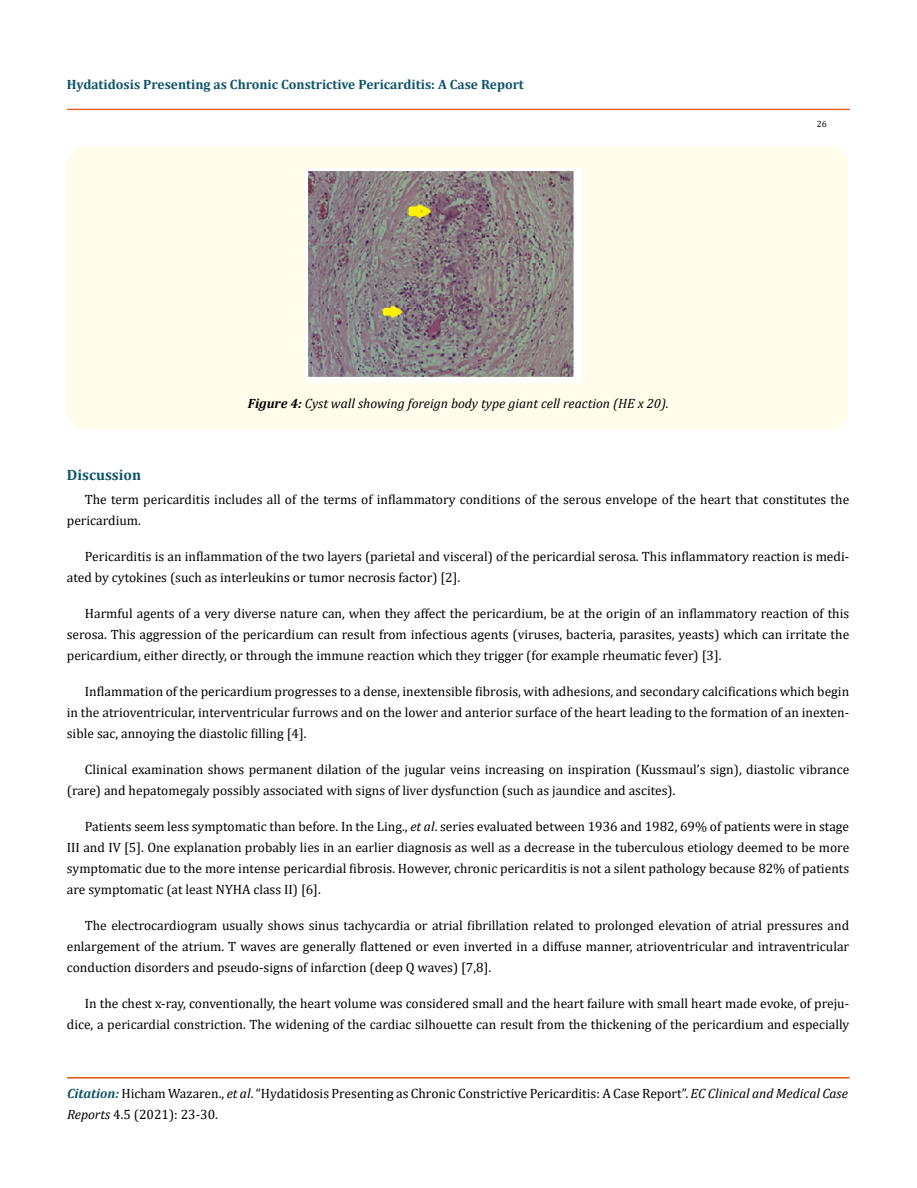
<style>
.page{position:relative;width:917px;height:1188px;background:#fff}
.page>*{position:absolute;margin:0;border:0;box-sizing:border-box;transform-origin:0 0}
.t1{font:700 15px "Cambria";color:#0e546a}
.t2{font:13.5px/21px "Cambria";color:#000}
.t3{font:700 13.5px "Cambria";color:#0e546a}
.t4{font:italic 13.5px "Cambria";color:#000}
.t5{font:9px "Cambria";color:#000}
.s1{font-weight:700}
.s2{font-style:italic}
.s3{font-weight:700;font-style:italic;color:#0e546a}
</style>
<div class="page">
<div style="left:67px;top:109px;width:782px;height:1px;border:1px solid #e05d1a"></div>
<div style="left:67px;top:147px;width:781px;height:282px;background:#fffde9;border-radius:18px"></div>
<img style="left:305px;top:168px;width:276px;height:215px">
<p class="t3" style="left:67px;top:75px;width:458px">Hydatidosis Presenting as Chronic Constrictive Pericarditis: A Case Report</p>
<p class="t4" style="left:248px;top:394px;width:422px"><span class="s1">Figure 4:</span> Cyst wall showing foreign body type giant cell reaction (HE x 20).</p>
<p class="t5" style="left:816px;top:118px;width:11px">26</p>
<p class="t1" style="left:67px;top:464px;width:76px">Discussion</p>
<p class="t2" style="left:67px;top:489px;width:783px;text-indent:18px">The term pericarditis includes all of the terms of inflammatory conditions of the serous envelope of the heart that constitutes the pericardium.</p>
<p class="t2" style="left:67px;top:546px;width:783px;text-indent:18px">Pericarditis is an inflammation of the two layers (parietal and visceral) of the pericardial serosa. This inflammatory reaction is medi&shy;ated by cytokines (such as interleukins or tumor necrosis factor) [2].</p>
<p class="t2" style="left:67px;top:603px;width:784px;text-align:justify;text-indent:18px">Harmful agents of a very diverse nature can, when they affect the pericardium, be at the origin of an inflammatory reaction of this serosa. This aggression of the pericardium can result from infectious agents (viruses, bacteria, parasites, yeasts) which can irritate the pericardium, either directly, or through the immune reaction which they trigger (for example rheumatic fever) [3].</p>
<p class="t2" style="left:67px;top:681px;width:783px;text-align:justify;text-indent:18px">Inflammation of the pericardium progresses to a dense, inextensible fibrosis, with adhesions, and secondary calcifications which begin in the atrioventricular, interventricular furrows and on the lower and anterior surface of the heart leading to the formation of an inexten&shy;sible sac, annoying the diastolic filling [4].</p>
<p class="t2" style="left:67px;top:759px;width:783px;text-indent:18px">Clinical examination shows permanent dilation of the jugular veins increasing on inspiration (Kussmaul’s sign), diastolic vibrance (rare) and hepatomegaly possibly associated with signs of liver dysfunction (such as jaundice and ascites).</p>
<p class="t2" style="left:67px;top:816px;width:784px;text-align:justify;text-indent:18px">Patients seem less symptomatic than before. In the Ling., <span class="s2">et al</span>. series evaluated between 1936 and 1982, 69% of patients were in stage III and IV [5]. One explanation probably lies in an earlier diagnosis as well as a decrease in the tuberculous etiology deemed to be more symptomatic due to the more intense pericardial fibrosis. However, chronic pericarditis is not a silent pathology because 82% of patients are symptomatic (at least NYHA class II) [6].</p>
<p class="t2" style="left:67px;top:915px;width:783px;text-align:justify;text-indent:18px">The electrocardiogram usually shows sinus tachycardia or atrial fibrillation related to prolonged elevation of atrial pressures and enlargement of the atrium. T waves are generally flattened or even inverted in a diffuse manner, atrioventricular and intraventricular conduction disorders and pseudo-signs of infarction (deep Q waves) [7,8].</p>
<p class="t2" style="left:67px;top:993px;width:783px;text-align:right">In the chest x-ray, conventionally, the heart volume was considered small and the heart failure with small heart made evoke, of preju&shy;dice, a pericardial constriction. The widening of the cardiac silhouette can result from the thickening of the pericardium and especially</p>
<p class="t2" style="left:67px;top:1083px;width:782px"><span class="s3">Citation:</span> Hicham Wazaren., <span class="s2">et al</span>. “Hydatidosis Presenting as Chronic Constrictive Pericarditis: A Case Report”. <span class="s2">EC Clinical and Medical Case<br>Reports</span> 4.5 (2021): 23-30.</p>
</div>
